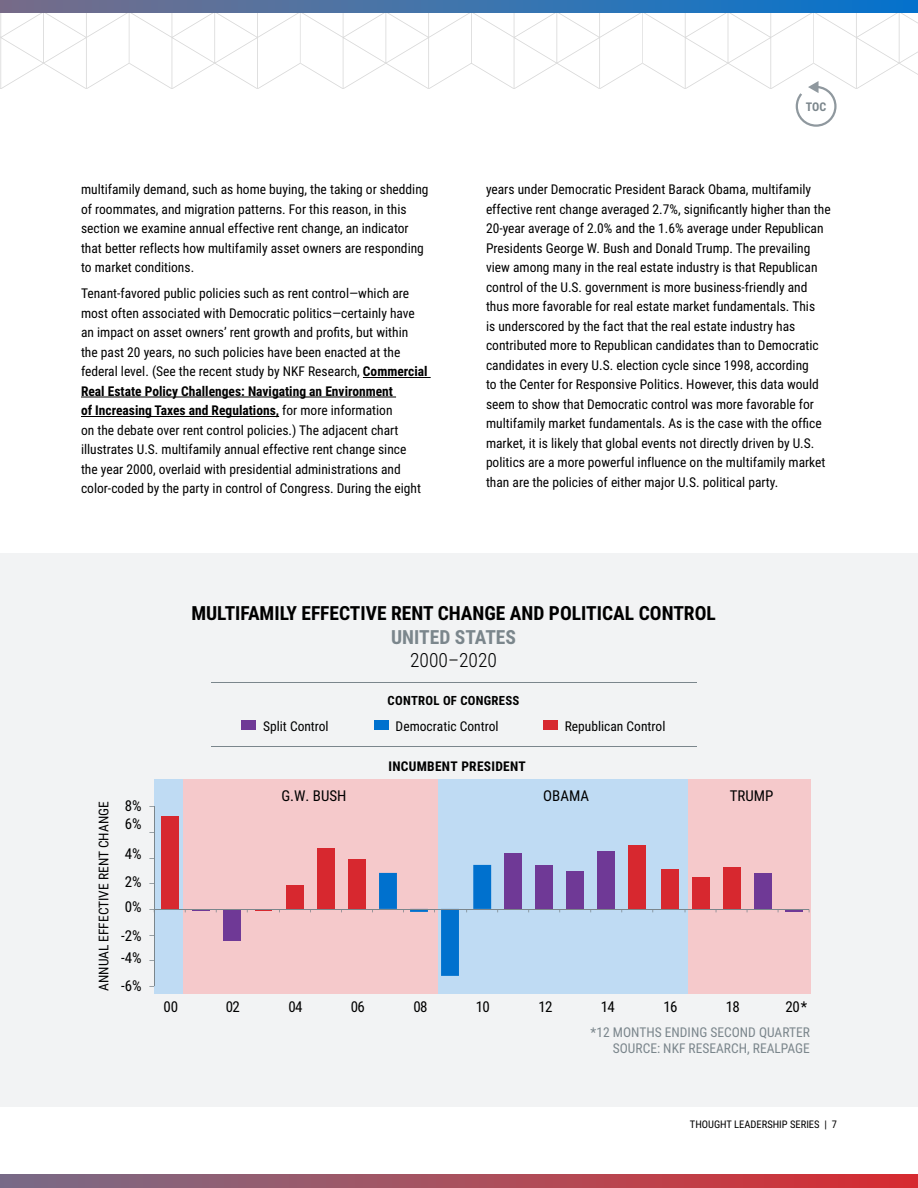
<style>
.page{position:relative;width:918px;height:1188px;background:#fff}
.page>*{position:absolute;margin:0;border:0;box-sizing:border-box;transform-origin:0 0}
.t1{font:700 19.5px "Roboto Condensed";color:#000}
.t2{font:700 19.5px "Roboto Condensed";color:#7b868c}
.t3{font:300 19.5px "Roboto Condensed";color:#000}
.t4{font:15px/28px "Roboto Condensed";letter-spacing:-.005em;color:#000}
.t5{font:13.5px/19.5px "Roboto Condensed";color:#000}
.t6{font:13.5px/16.2px "Roboto Condensed";color:#7b868c;text-align:right}
.t7{font:700 13.5px "Roboto Condensed";letter-spacing:.02em;color:#000}
.t8{font:700 12.75px "Roboto Condensed";letter-spacing:.02em;color:#000}
.t9{font:700 12px "Roboto Condensed";color:#7b868c}
.t10{font:10.5px "Roboto Condensed";color:#000}
.s1{font-weight:700}
</style>
<div class="page">
<div style="left:0;top:554px;width:918px;height:553px;background:#f2f3f4"></div>
<hr style="left:363px;top:377px;width:68px;height:1px;background:#000">
<hr style="left:81px;top:397px;width:315px;height:1px;background:#000">
<hr style="left:81px;top:416px;width:198px;height:1px;background:#000">
<div style="left:154px;top:779px;width:29px;height:215px;background:#bfdbf3"></div>
<div style="left:688px;top:779px;width:123px;height:215px;background:#f5c9cb"></div>
<div style="left:438px;top:779px;width:250px;height:215px;background:#bfdbf3"></div>
<div style="left:183px;top:779px;width:255px;height:215px;background:#f5c9cb"></div>
<div style="left:161px;top:816px;width:18px;height:93px;background:#d7282f"></div>
<svg style="left:192px;top:910px;width:18px;height:1px"></svg>
<div style="left:223px;top:909px;width:18px;height:32px;background:#6f3996"></div>
<svg style="left:255px;top:910px;width:17px;height:1px"></svg>
<div style="left:286px;top:885px;width:18px;height:24px;background:#d7282f"></div>
<div style="left:317px;top:848px;width:18px;height:61px;background:#d7282f"></div>
<div style="left:348px;top:859px;width:18px;height:50px;background:#d7282f"></div>
<div style="left:504px;top:853px;width:18px;height:56px;background:#6f3996"></div>
<div style="left:535px;top:865px;width:18px;height:44px;background:#6f3996"></div>
<div style="left:566px;top:871px;width:18px;height:38px;background:#6f3996"></div>
<div style="left:597px;top:851px;width:18px;height:58px;background:#6f3996"></div>
<div style="left:628px;top:845px;width:18px;height:64px;background:#d7282f"></div>
<div style="left:661px;top:869px;width:17px;height:40px;background:#d7282f"></div>
<div style="left:692px;top:877px;width:17px;height:32px;background:#d7282f"></div>
<div style="left:723px;top:867px;width:17px;height:42px;background:#d7282f"></div>
<div style="left:754px;top:873px;width:18px;height:36px;background:#6f3996"></div>
<hr style="left:785px;top:909px;width:18px;height:3px;background:#6f3996">
<hr style="left:154px;top:909px;width:655px;height:1px;background:#7b868c">
<svg style="left:379px;top:865px;width:112px;height:111px"></svg>
<hr style="left:154px;top:806px;width:1px;height:180px;background:#7b868c">
<div style="left:543px;top:720px;width:15px;height:10px;background:#d7282f"></div>
<div style="left:374px;top:720px;width:15px;height:10px;background:#0071ce"></div>
<div style="left:242px;top:720px;width:14px;height:10px;background:#6f3996"></div>
<hr style="left:211px;top:746px;width:485px;height:1px;background:#7b868c">
<hr style="left:211px;top:682px;width:485px;height:1px;background:#7b868c">
<svg style="left:0;top:1174px;width:918px;height:14px;background:#a84e5d"></svg>
<svg style="left:0;top:0;width:918px;height:127px"></svg>
<p class="t5" style="left:81px;top:179px;width:349px">multifamily demand, such as home buying, the taking or shedding of roommates, and migration patterns. For this reason, in this section we examine annual effective rent change, an indicator that better reflects how multifamily asset owners are responding to market conditions.</p>
<p class="t5" style="left:81px;top:283px;width:348px">Tenant-favored public policies such as rent control—which are most often associated with Democratic politics—certainly have an impact on asset owners’ rent growth and profits, but within the past 20 years, no such policies have been enacted at the federal level. (See the recent study by NKF Research, <span class="s1">Commercial Real Estate Policy Challenges: Navigating an Environment<br>of Increasing Taxes and Regulations,</span> for more information<br>on the debate over rent control policies.) The adjacent chart illustrates U.S. multifamily annual effective rent change since<br>the year 2000, overlaid with presidential administrations and color-coded by the party in control of Congress. During the eight</p>
<p class="t9" style="left:806px;top:98px;width:22px">TOC</p>
<p class="t5" style="left:486px;top:179px;width:346px">years under Democratic President Barack Obama, multifamily effective rent change averaged 2.7%, significantly higher than the 20-year average of 2.0% and the 1.6% average under Republican Presidents George W. Bush and Donald Trump. The prevailing view among many in the real estate industry is that Republican control of the U.S. government is more business-friendly and thus more favorable for real estate market fundamentals. This<br>is underscored by the fact that the real estate industry has contributed more to Republican candidates than to Democratic candidates in every U.S. election cycle since 1998, according<br>to the Center for Responsive Politics. However, this data would seem to show that Democratic control was more favorable for multifamily market fundamentals. As is the case with the office market, it is likely that global events not directly driven by U.S. politics are a more powerful influence on the multifamily market than are the policies of either major U.S. political party.</p>
<h1 class="t1" style="left:191px;top:600px;width:526px">MULTIFAMILY EFFECTIVE RENT CHANGE AND POLITICAL CONTROL</h1>
<h1 class="t2" style="left:391px;top:623px;width:126px">UNITED STATES</h1>
<h1 class="t3" style="left:410px;top:646px;width:88px">2000–2020</h1>
<p class="t8" style="left:388px;top:692px;width:133px">CONTROL OF CONGRESS</p>
<p class="t5" style="left:263px;top:715px;width:67px">Split Control</p>
<p class="t5" style="left:396px;top:715px;width:105px">Democratic Control</p>
<p class="t5" style="left:565px;top:715px;width:102px">Republican Control</p>
<p class="t5" style="left:94px;top:991px;width:191px;rotate:-90deg">ANNUAL EFFECTIVE RENT CHANGE</p>
<p class="t4" style="left:125px;top:796px;width:18px;line-height:18.1px">8%<br>6%</p>
<p class="t4" style="left:125px;top:839px;width:18px">4%<br>2%</p>
<p class="t4" style="left:121px;top:892px;width:22px;line-height:28.5px">0% -2%</p>
<p class="t4" style="left:121px;top:943px;width:22px">-4% -6%</p>
<p class="t4" style="left:163px;top:992px;width:16px">00</p>
<p class="t7" style="left:389px;top:756px;width:139px">INCUMBENT PRESIDENT</p>
<p class="t4" style="left:281px;top:781px;width:67px">G.W. BUSH</p>
<p class="t4" style="left:543px;top:781px;width:47px">OBAMA</p>
<p class="t4" style="left:730px;top:781px;width:45px">TRUMP</p>
<p class="t4" style="left:226px;top:992px;width:16px">02</p>
<p class="t4" style="left:288px;top:992px;width:16px">04</p>
<p class="t4" style="left:351px;top:992px;width:16px">06</p>
<p class="t4" style="left:413px;top:992px;width:16px">08</p>
<p class="t4" style="left:476px;top:992px;width:16px">10</p>
<p class="t4" style="left:538px;top:992px;width:16px">12</p>
<p class="t4" style="left:601px;top:992px;width:16px">14</p>
<p class="t4" style="left:663px;top:992px;width:16px">16</p>
<p class="t4" style="left:726px;top:992px;width:16px">18</p>
<p class="t4" style="left:786px;top:992px;width:23px">20*</p>
<p class="t6" style="left:591px;top:1024px;width:221px">*12 MONTHS ENDING SECOND QUARTER<br>SOURCE: NKF RESEARCH, REALPAGE</p>
<p class="t10" style="left:690px;top:1117px;width:149px">THOUGHT LEADERSHIP SERIES | 7</p>
</div>
